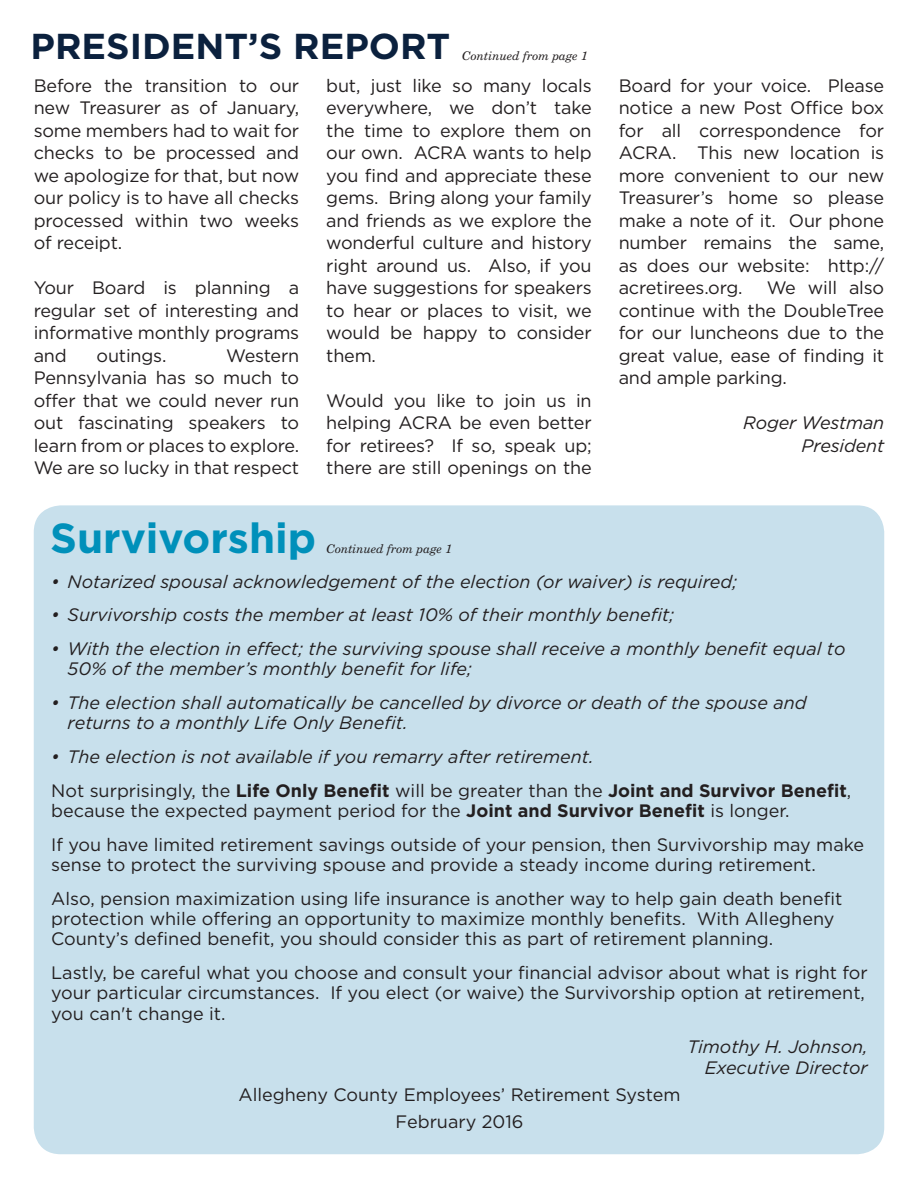
<style>
.page{position:relative;width:918px;height:1188px;background:#fff}
.page>*{position:absolute;margin:0;border:0;box-sizing:border-box;transform-origin:0 0}
.t1{font:700 42px "Gotham";color:#0090ba}
.t2{font:700 36px "Gotham";color:#0b213e}
.t3{font:18px/22.5px "Gotham";color:#231f20;text-align:justify}
.t4{font:italic 18px/20.2px "Gotham";color:#231f20}
.t5{font:italic 12px "New Century Schlbk";color:#231f20}
.s1{font-style:normal}
.s2{font-weight:700;font-style:normal}
.s3{font-weight:700}
</style>
<div class="page">
<div style="left:34px;top:505px;width:850px;height:649px;background:#c8e0ec;border-radius:27px"></div>
<h2 class="t2" style="left:31px;top:26px;width:421px">President’s Report</h2>
<p class="t5" style="left:462px;top:48px;width:127px">Continued from page 1</p>
<p class="t3" style="left:34px;top:74px;width:267px">Before the transition to our new Treasurer as of January, some members had to wait for checks to be processed and we apologize for that, but now our policy is to have all checks processed within two weeks of receipt.</p>
<p class="t3" style="left:34px;top:276px;width:267px">Your Board is planning a regular set of interesting and informative monthly programs and</p>
<p class="t3" style="left:97px;top:344px;width:71px">outings.</p>
<p class="t3" style="left:34px;top:344px;width:267px;text-indent:192px">Western Pennsylvania has so much to offer that we could never run out fascinating speakers to learn from or places to explore.<br>We are so lucky in that respect</p>
<p class="t3" style="left:326px;top:74px;width:267px">but, just like so many locals everywhere, we don’t take the time to explore them on our own. ACRA wants to help you find and appreciate these gems. Bring along your family and friends as we explore the wonderful culture and history right around us. Also, if you have suggestions for speakers to hear or places to visit, we would be happy to consider them.</p>
<p class="t3" style="left:326px;top:389px;width:267px">Would you like to join us in helping ACRA be even better for retirees? If so, speak up; there are still openings on the</p>
<h1 class="t1" style="left:50px;top:514px;width:268px">Survivorship</h1>
<p class="t5" style="left:326px;top:542px;width:127px">Continued from page 1</p>
<p class="t3" style="left:619px;top:74px;width:267px">Board for your voice. Please notice a new Post Office box for all correspondence for ACRA. This new location is more convenient to our new Treasurer’s home so please make a note of it. Our phone number remains the same, as does our website: http:// acretirees.org.</p>
<p class="t3" style="left:619px;top:276px;width:267px;text-indent:148px">We will also continue with the DoubleTree for our luncheons due to the great value, ease of finding it and ample parking.</p>
<p class="t4" style="left:743px;top:412px;width:143px;line-height:22.5px;text-align:right">Roger Westman<br>President</p>
<p class="t4" style="left:51px;top:571px;width:687px">• Notarized spousal acknowledgement of the election (or waiver) is required;</p>
<p class="t4" style="left:51px;top:605px;width:624px">• Survivorship costs the member at least 10% of their monthly benefit;</p>
<p class="t4" style="left:68px;top:639px;width:779px;text-indent:-17px">• With the election in effect; the surviving spouse shall receive a monthly benefit equal to<br>50% of the member’s monthly benefit for life;</p>
<p class="t4" style="left:68px;top:693px;width:741px;text-indent:-17px">• The election shall automatically be cancelled by divorce or death of the spouse and returns to a monthly Life Only Benefit.</p>
<p class="t4" style="left:51px;top:740px;width:802px;line-height:33.8px">• The election is not available if you remarry after retirement.<br><span class="s1">Not surprisingly, the</span> <span class="s2">Life Only Benefit</span> <span class="s1">will be greater than the</span> <span class="s2">Joint and Survivor Benefit</span><span class="s1">,</span></p>
<p class="t3" style="left:51px;top:794px;width:815px;line-height:33.8px">because the expected payment period for the <span class="s3">Joint and Survivor Benefit</span> is longer.<br>If you have limited retirement savings outside of your pension, then Survivorship may make</p>
<p class="t3" style="left:51px;top:848px;width:793px;line-height:33.8px">sense to protect the surviving spouse and provide a steady income during retirement.<br>Also, pension maximization using life insurance is another way to help gain death benefit</p>
<p class="t3" style="left:51px;top:908px;width:785px;line-height:20.2px">protection while offering an opportunity to maximize monthly benefits. With Allegheny<br>County’s defined benefit, you should consider this as part of retirement planning.</p>
<p class="t3" style="left:51px;top:962px;width:818px;line-height:20.2px;text-align:left">Lastly, be careful what you choose and consult your financial advisor about what is right for your particular circumstances. If you elect (or waive) the Survivorship option at retirement, you can't change it.</p>
<p class="t4" style="left:688px;top:1037px;width:182px;text-align:right">Timothy H. Johnson,<br>Executive Director</p>
<p class="t3" style="left:239px;top:1080px;width:443px;line-height:27px;text-align:center">Allegheny County Employees’ Retirement System<br>February 2016</p>
</div>
